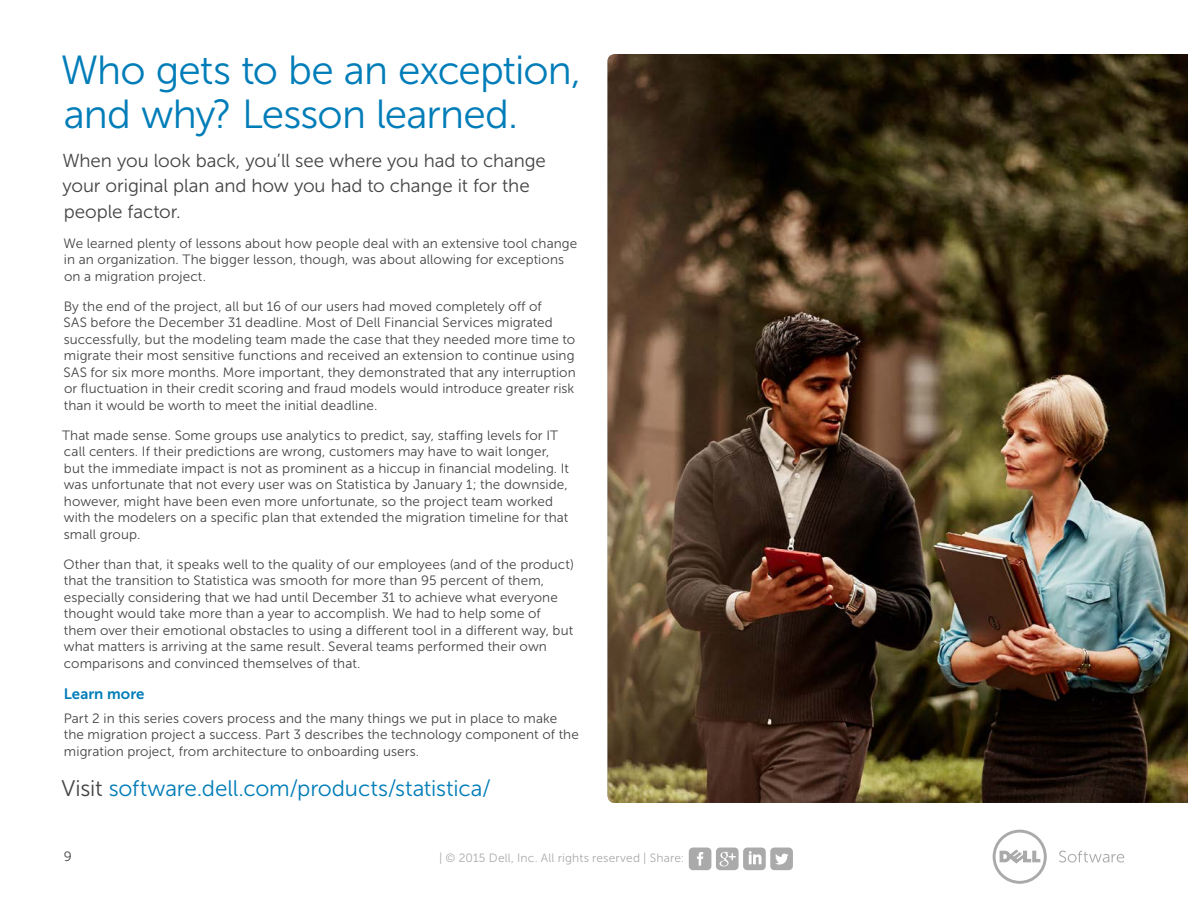
<style>
.page{position:relative;width:1188px;height:918px;background:#fff}
.page>*{position:absolute;margin:0;border:0;box-sizing:border-box;transform-origin:0 0}
._01_Headline_27{font:40.5px/43.5px "Museo Sans For Dell 300";letter-spacing:-.02em;color:#007db8}
._23_Large_CTA{font:22.5px "Museo Sans For Dell 300";letter-spacing:-.005em;color:#007db8}
._22_Lead-in_Paragrap{font:18.75px/25.5px "Museo Sans For Dell 300";letter-spacing:-.005em;color:#444}
._05_Section_Heading{font:15px "Museo Sans For Dell 700";letter-spacing:.005em;color:#007db8}
.t1{font:13.5px/16.5px "Museo Sans For Dell 300";letter-spacing:.005em;color:#444}
.t2{font:12px "Museo Sans For Dell 300";letter-spacing:.01em;color:#aaa}
.s1{color:#444}
</style>
<div class="page">
<svg style="left:993px;top:830px;width:54px;height:54px"></svg>
<svg style="left:1059px;top:851px;width:65px;height:12px"></svg>
<svg style="left:689px;top:848px;width:104px;height:22px"></svg>
<img style="left:608px;top:54px;width:580px;height:749px">
<p class="_01_Headline_27" style="left:61px;top:49px;width:522px">Who gets to be an exception, and why? Lesson learned.</p>
<p class="_22_Lead-in_Paragrap" style="left:62px;top:148px;width:485px">When you look back, you’ll see where you had to change your original plan and how you had to change it for the people factor.</p>
<p class="t1" style="left:63px;top:235px;width:515px">We learned plenty of lessons about how people deal with an extensive tool change in an organization. The bigger lesson, though, was about allowing for exceptions on a migration project.</p>
<p class="t1" style="left:64px;top:298px;width:514px">By the end of the project, all but 16 of our users had moved completely off of<br>SAS before the December 31 deadline. Most of Dell Financial Services migrated successfully, but the modeling team made the case that they needed more time to migrate their most sensitive functions and received an extension to continue using SAS for six more months. More important, they demonstrated that any interruption or fluctuation in their credit scoring and fraud models would introduce greater risk than it would be worth to meet the initial deadline.</p>
<p class="t1" style="left:62px;top:427px;width:509px">That made sense. Some groups use analytics to predict, say, staffing levels for IT call centers. If their predictions are wrong, customers may have to wait longer, but the immediate impact is not as prominent as a hiccup in financial modeling. It was unfortunate that not every user was on Statistica by January 1; the downside, however, might have been even more unfortunate, so the project team worked with the modelers on a specific plan that extended the migration timeline for that small group.</p>
<p class="t1" style="left:64px;top:556px;width:512px">Other than that, it speaks well to the quality of our employees (and of the product) that the transition to Statistica was smooth for more than 95 percent of them, especially considering that we had until December 31 to achieve what everyone thought would take more than a year to accomplish. We had to help some of them over their emotional obstacles to using a different tool in a different way, but what matters is arriving at the same result. Several teams performed their own comparisons and convinced themselves of that.</p>
<p class="_05_Section_Heading" style="left:64px;top:686px;width:82px">Learn more</p>
<p class="t1" style="left:64px;top:710px;width:517px">Part 2 in this series covers process and the many things we put in place to make the migration project a success. Part 3 describes the technology component of the migration project, from architecture to onboarding users.</p>
<p class="_23_Large_CTA" style="left:62px;top:776px;width:431px"><span class="s1">Visit</span> software.dell.com/products/statistica/</p>
<p class="t1" style="left:64px;top:848px;width:10px">9</p>
<p class="t2" style="left:439px;top:851px;width:247px">| © 2015 Dell, Inc. All rights reserved | Share:</p>
</div>
